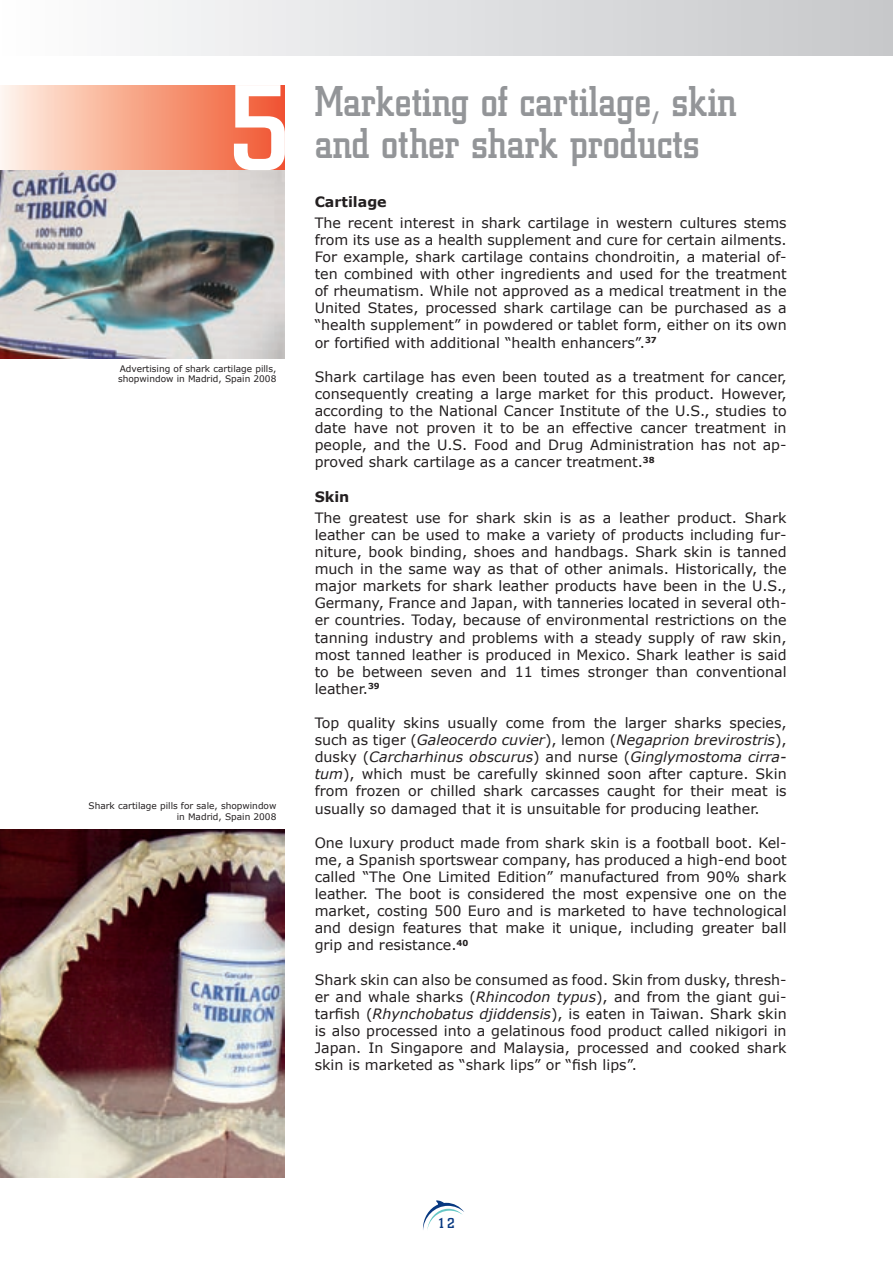
<style>
.page{position:relative;width:893px;height:1263px;background:#fff}
.page>*{position:absolute;margin:0;border:0;box-sizing:border-box;transform-origin:0 0}
.t1{font:500 45px/42px "City D";letter-spacing:-.01em;color:#939598;scale:.9 1}
.t2{font:500 15px "City D";color:#083981}
.t3{font:14.25px/17.1px "Verdana";color:#231f20;text-align:justify}
.t4{font:700 14.25px "Verdana";color:#231f20}
.t5{font:9px/10.8px "Verdana";color:#231f20}
.s1{font-style:italic}
</style>
<div class="page">
<svg style="left:0;top:85px;width:234px;height:85px;background:#f8b298"></svg>
<div style="left:0;top:0;width:893px;height:56px;background:linear-gradient(to right,#fdfdfe,#c6c7ca)"></div>
<svg style="left:423px;top:1200px;width:41px;height:30px"></svg>
<hr style="left:892px;top:0;width:1px;height:56px;background:#c7c8ca">
<img style="left:0;top:170px;width:285px;height:188px">
<svg style="left:234px;top:85px;width:51px;height:85px"></svg>
<img style="left:0;top:830px;width:285px;height:347px">
<p class="t5" style="left:118px;top:363px;width:160px">Advertising of shark cartilage pills, shopwindow in Madrid, Spain 2008</p>
<p class="t5" style="left:89px;top:800px;width:189px;text-align:right">Shark cartilage pills for sale, shopwindow in Madrid, Spain 2008</p>
<h1 class="t1" style="left:315px;top:79px;width:470px">Marketing of cartilage, skin and other shark products</h1>
<p class="t4" style="left:315px;top:192px;width:74px">Cartilage</p>
<p class="t3" style="left:315px;top:214px;width:474px">The recent interest in shark cartilage in western cultures stems from its use as a health supplement and cure for certain ailments.<br>For example, shark cartilage contains chondroitin, a material of&shy;ten combined with other ingredients and used for the treatment of rheumatism. While not approved as a medical treatment in the United States, processed shark cartilage can be purchased as a “health supplement” in powdered or tablet form, either on its own or fortified with additional “health enhancers”.<sup>37</sup></p>
<p class="t3" style="left:315px;top:368px;width:473px">Shark cartilage has even been touted as a treatment for cancer, consequently creating a large market for this product. However, according to the National Cancer Institute of the U.S., studies to date have not proven it to be an effective cancer treatment in people, and the U.S. Food and Drug Administration has not ap&shy;proved shark cartilage as a cancer treatment.<sup>38</sup></p>
<p class="t4" style="left:315px;top:487px;width:36px">Skin</p>
<p class="t3" style="left:315px;top:509px;width:474px">The greatest use for shark skin is as a leather product. Shark leather can be used to make a variety of products including fur&shy;niture, book binding, shoes and handbags. Shark skin is tanned much in the same way as that of other animals. Historically, the major markets for shark leather products have been in the U.S., Germany, France and Japan, with tanneries located in several oth&shy;er countries. Today, because of environmental restrictions on the tanning industry and problems with a steady supply of raw skin, most tanned leather is produced in Mexico. Shark leather is said to be between seven and 11 times stronger than conventional leather.<sup>39</sup></p>
<p class="t3" style="left:315px;top:714px;width:473px">Top quality skins usually come from the larger sharks species, such as tiger (<span class="s1">Galeocerdo cuvier</span>), lemon (<span class="s1">Negaprion brevirostris</span>), dusky (<span class="s1">Carcharhinus obscurus</span>) and nurse (<span class="s1">Ginglymostoma cirra&shy;tum</span>), which must be carefully skinned soon after capture. Skin from frozen or chilled shark carcasses caught for their meat is usually so damaged that it is unsuitable for producing leather.</p>
<p class="t3" style="left:315px;top:834px;width:473px">One luxury product made from shark skin is a football boot. Kel&shy;me, a Spanish sportswear company, has produced a high-end boot called “The One Limited Edition” manufactured from 90% shark leather. The boot is considered the most expensive one on the market, costing 500 Euro and is marketed to have technological and design features that make it unique, including greater ball grip and resistance.<sup>40</sup></p>
<p class="t3" style="left:315px;top:971px;width:473px">Shark skin can also be consumed as food. Skin from dusky, thresh&shy;er and whale sharks (<span class="s1">Rhincodon typus</span>), and from the giant gui&shy;tarfish (<span class="s1">Rhynchobatus djiddensis</span>), is eaten in Taiwan. Shark skin is also processed into a gelatinous food product called nikigori in Japan. In Singapore and Malaysia, processed and cooked shark skin is marketed as “shark lips” or “fish lips”.</p>
<p class="t2" style="left:439px;top:1215px;width:17px">12</p>
</div>
